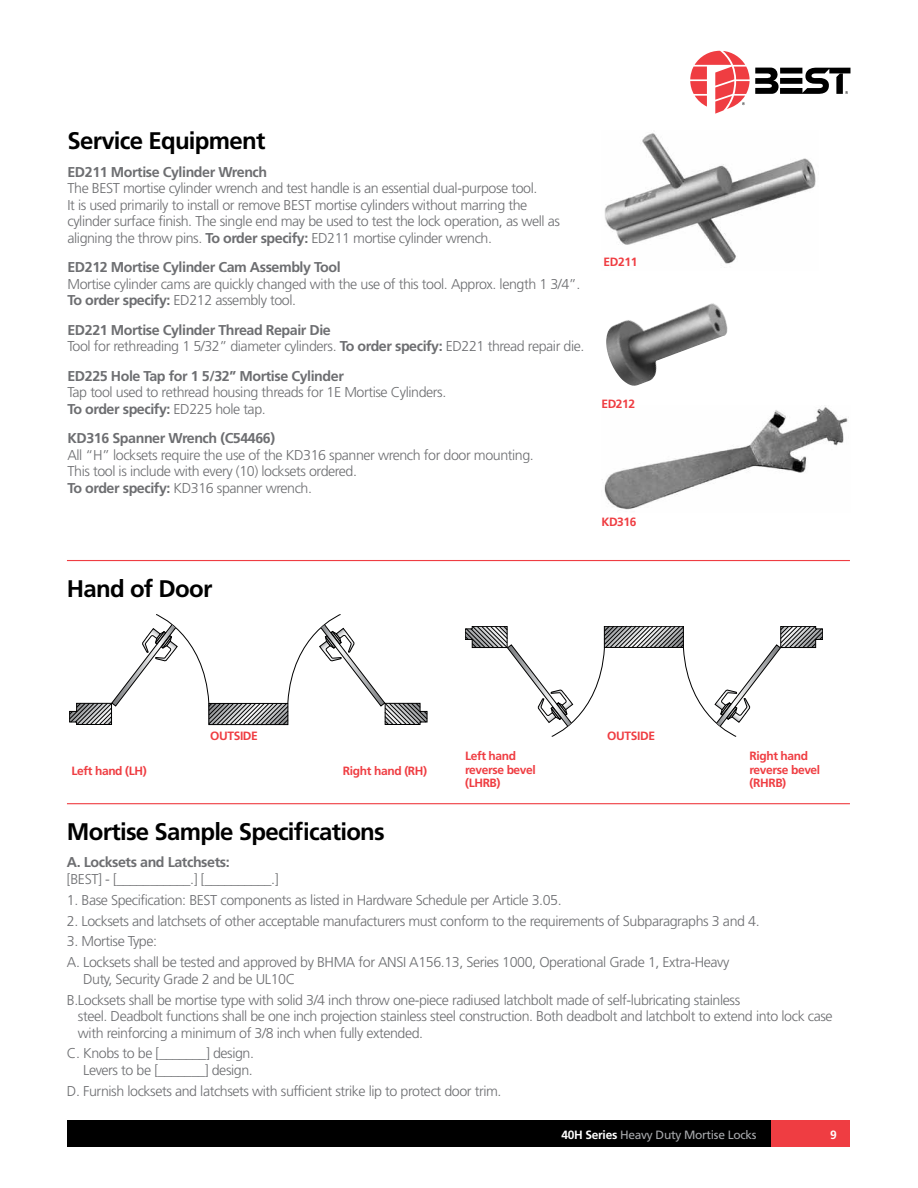
<style>
.page{position:relative;width:918px;height:1188px;background:#fff}
.page>*{position:absolute;margin:0;border:0;box-sizing:border-box;transform-origin:0 0}
.t1{font:700 24px "Frutiger";letter-spacing:-.03em;color:#000}
.t2{font:300 14.25px/16.5px "Frutiger";letter-spacing:-.03em;color:#6d6e71}
.t3{font:700 14.25px "Frutiger";letter-spacing:-.03em;color:#6d6e71}
.t4{font:700 12px/13.5px "Frutiger";letter-spacing:-.03em;color:#ef3d42}
.t5{font:12px "Frutiger";letter-spacing:-.025em;color:#a7a9ac}
.t6{font:700 12px "Frutiger";color:#fff}
.s1{font-weight:700}
.s2{font-weight:700;color:#fff}
</style>
<div class="page">
<img style="left:604px;top:407px;width:245px;height:103px">
<div style="left:770px;top:1120px;width:80px;height:28px;background:#ef3d42"></div>
<div style="left:67px;top:1120px;width:703px;height:28px;background:#000"></div>
<hr style="left:67px;top:560px;width:783px;height:1px;background:#ef3d42">
<hr style="left:67px;top:803px;width:783px;height:1px;background:#ef3d42">
<svg style="left:690px;top:51px;width:160px;height:63px"></svg>
<img style="left:606px;top:303px;width:122px;height:83px">
<img style="left:604px;top:133px;width:212px;height:131px">
<svg style="left:69px;top:614px;width:358px;height:111px"></svg>
<svg style="left:465px;top:626px;width:358px;height:111px"></svg>
<h1 class="t1" style="left:68px;top:127px;width:199px">Service Equipment</h1>
<p class="t3" style="left:68px;top:164px;width:201px">ED211 Mortise Cylinder Wrench</p>
<p class="t2" style="left:68px;top:180px;width:494px">The BEST mortise cylinder wrench and test handle is an essential dual-purpose tool.<br>It is used primarily to install or remove BEST mortise cylinders without marring the cylinder surface finish. The single end may be used to test the lock operation, as well as aligning the throw pins. <span class="s1">To order specify:</span> ED211 mortise cylinder wrench.</p>
<p class="t3" style="left:68px;top:259px;width:275px">ED212 Mortise Cylinder Cam Assembly Tool</p>
<p class="t2" style="left:68px;top:276px;width:514px">Mortise cylinder cams are quickly changed with the use of this tool. Approx. length 1 3/4”.<br><span class="s1">To order specify:</span> ED212 assembly tool.</p>
<p class="t2" style="left:68px;top:322px;width:518px"><span class="s1">ED221 Mortise Cylinder Thread Repair Die<br></span>Tool for rethreading 1 5/32” diameter cylinders. <span class="s1">To order specify:</span> ED221 thread repair die.</p>
<p class="t3" style="left:68px;top:367px;width:278px">ED225 Hole Tap for 1 5/32” Mortise Cylinder</p>
<p class="t2" style="left:68px;top:384px;width:380px">Tap tool used to rethread housing threads for 1E Mortise Cylinders.<br><span class="s1">To order specify:</span> ED225 hole tap.</p>
<p class="t3" style="left:68px;top:430px;width:209px">KD316 Spanner Wrench (C54466)</p>
<p class="t2" style="left:68px;top:447px;width:468px">All “H” locksets require the use of the KD316 spanner wrench for door mounting.<br>This tool is include with every (10) locksets ordered.<br><span class="s1">To order specify:</span> KD316 spanner wrench.</p>
<p class="t4" style="left:604px;top:254px;width:35px">ED211</p>
<p class="t4" style="left:601px;top:397px;width:35px">ED212</p>
<p class="t4" style="left:601px;top:515px;width:37px">KD316</p>
<h1 class="t1" style="left:67px;top:574px;width:147px">Hand of Door</h1>
<p class="t4" style="left:210px;top:729px;width:49px">OUTSIDE</p>
<p class="t4" style="left:607px;top:729px;width:49px">OUTSIDE</p>
<p class="t4" style="left:465px;top:749px;width:72px">Left hand reverse bevel (LHRB)</p>
<p class="t4" style="left:749px;top:749px;width:72px">Right hand reverse bevel (RHRB)</p>
<p class="t4" style="left:72px;top:764px;width:77px">Left hand (LH)</p>
<p class="t4" style="left:343px;top:764px;width:86px">Right hand (RH)</p>
<h1 class="t1" style="left:67px;top:817px;width:319px">Mortise Sample Specifications</h1>
<p class="t3" style="left:67px;top:854px;width:164px">A. Locksets and Latchsets:</p>
<p class="t2" style="left:67px;top:871px;width:213px">[BEST] - [___________.] [__________.]</p>
<p class="t2" style="left:67px;top:892px;width:496px">1. Base Specification: BEST components as listed in Hardware Schedule per Article 3.05.</p>
<p class="t2" style="left:67px;top:912px;width:694px">2. Locksets and latchsets of other acceptable manufacturers must conform to the requirements of Subparagraphs 3 and 4.</p>
<p class="t2" style="left:67px;top:931px;width:664px;line-height:20.9px">3. Mortise Type:<br>A. Locksets shall be tested and approved by BHMA for ANSI A156.13, Series 1000, Operational Grade 1, Extra-Heavy</p>
<p class="t2" style="left:67px;top:968px;width:675px;line-height:20.9px;text-indent:16px">Duty, Security Grade 2 and be UL10C<br>B.Locksets shall be mortise type with solid 3/4 inch throw one-piece radiused latchbolt made of self-lubricating stainless</p>
<p class="t2" style="left:78px;top:1008px;width:756px">steel. Deadbolt functions shall be one inch projection stainless steel construction. Both deadbolt and latchbolt to extend into lock case with reinforcing a minimum of 3/8 inch when fully extended.</p>
<p class="t2" style="left:67px;top:1045px;width:189px;text-align:right">C. Knobs to be [_______] design.<br>Levers to be [_______] design.</p>
<p class="t2" style="left:67px;top:1082px;width:436px">D. Furnish locksets and latchsets with sufficient strike lip to protect door trim.</p>
<p class="t5" style="left:561px;top:1127px;width:197px"><span class="s2">40H Series</span> Heavy Duty Mortise Locks</p>
<p class="t6" style="left:830px;top:1128px;width:8px">9</p>
</div>
